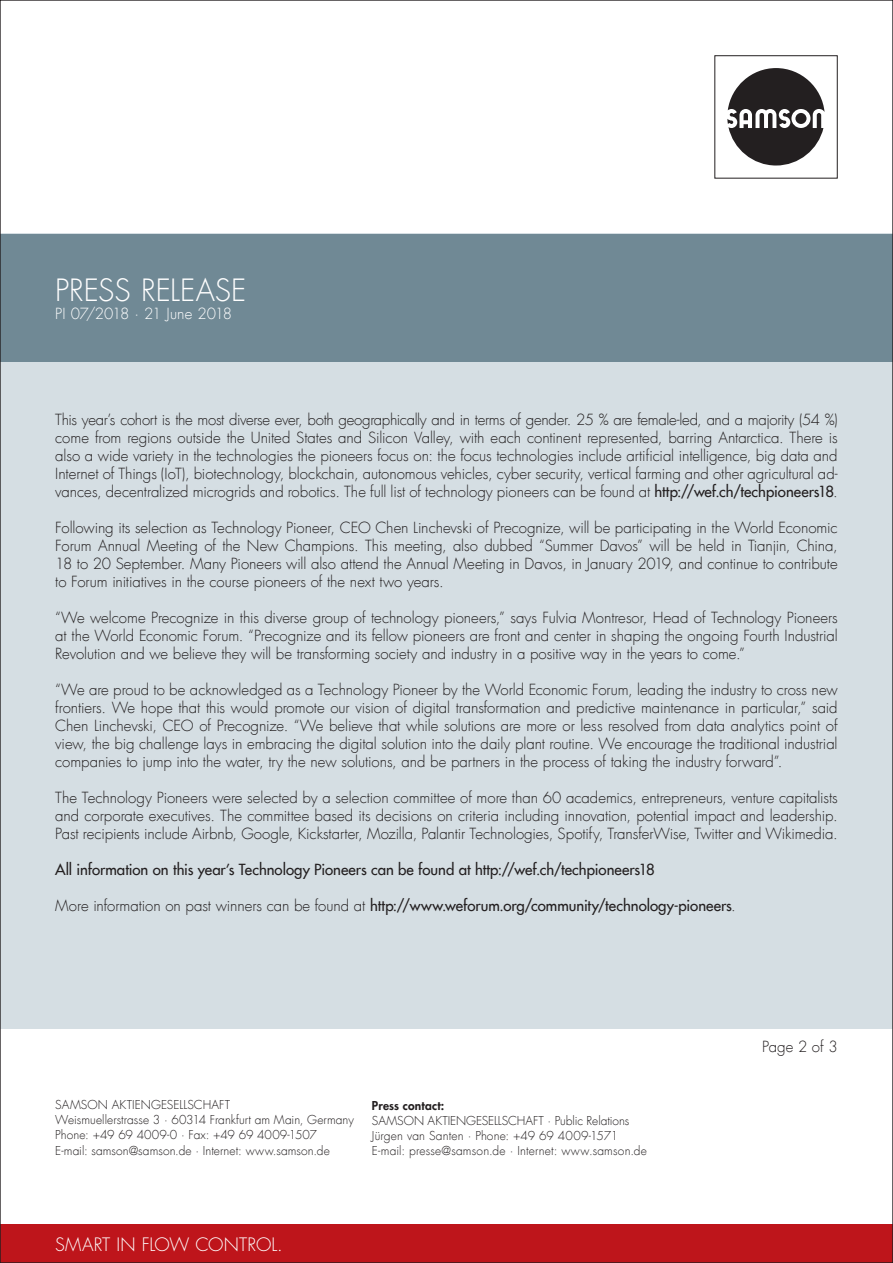
<style>
.page{position:relative;width:893px;height:1263px;background:#fff}
.page>*{position:absolute;margin:0;border:0;box-sizing:border-box;transform-origin:0 0}
.t1{font:300 30px "Futura Com";color:#fff}
.t2{font:300 18px "Futura";letter-spacing:.005em;color:#fff}
.t3{font:300 15px/18px "Futura Com";letter-spacing:-.005em;color:#231f20;text-align:justify}
.t4{font:500 15px "Futura Com";color:#231f20}
.t5{font:300 15px "Futura Com";letter-spacing:-.02em;color:#fff}
.t6{font:300 12px/15px "Futura Com";letter-spacing:.005em;color:#231f20}
.t7{font:800 12px "Futura Com";letter-spacing:.015em;color:#231f20}
.s1{font-weight:500}
.s2{font-weight:300}
</style>
<div class="page">
<div style="left:0;top:1225px;width:893px;height:38px;background:#be151b"></div>
<div style="left:714px;top:55px;width:124px;height:124px;border:1px solid #231f20"></div>
<svg style="left:727px;top:68px;width:97px;height:98px"></svg>
<div style="left:0;top:234px;width:893px;height:795px;background:#d5dee3"></div>
<div style="left:0;top:234px;width:893px;height:127px;background:#708995"></div>
<h1 class="t1" style="left:55px;top:270px;width:193px">PRESS RELEASE</h1>
<p class="t5" style="left:55px;top:304px;width:178px">PI 07/2018 · 21 June 2018</p>
<p class="t3" style="left:55px;top:410px;width:784px">This year’s cohort is the most diverse ever, both geographically and in terms of gender. 25 % are female-led, and a majority (54 %) come from regions outside the United States and Silicon Valley, with each continent represented, barring Antarctica. There is also a wide variety in the technologies the pioneers focus on: the focus technologies include artificial intelligence, big data and Internet of Things (IoT), biotechnology, blockchain, autonomous vehicles, cyber security, vertical farming and other agricultural ad&shy;vances, decentralized microgrids and robotics. The full list of technology pioneers can be found at <span class="s1">http://wef.ch/techpioneers18</span>.</p>
<p class="t3" style="left:55px;top:518px;width:784px">Following its selection as Technology Pioneer, CEO Chen Linchevski of Precognize, will be participating in the World Economic Forum Annual Meeting of the New Champions. This meeting, also dubbed “Summer Davos” will be held in Tianjin, China, 18 to 20 September. Many Pioneers will also attend the Annual Meeting in Davos, in January 2019, and continue to contribute to Forum initiatives in the course pioneers of the next two years.</p>
<p class="t3" style="left:55px;top:608px;width:784px">“We welcome Precognize in this diverse group of technology pioneers,” says Fulvia Montresor, Head of Technology Pioneers at the World Economic Forum. “Precognize and its fellow pioneers are front and center in shaping the ongoing Fourth Industrial Revolution and we believe they will be transforming society and industry in a positive way in the years to come.”</p>
<p class="t3" style="left:55px;top:680px;width:784px">“We are proud to be acknowledged as a Technology Pioneer by the World Economic Forum, leading the industry to cross new frontiers. We hope that this would promote our vision of digital transformation and predictive maintenance in particular,” said Chen Linchevski, CEO of Precognize. “We believe that while solutions are more or less resolved from data analytics point of view, the big challenge lays in embracing the digital solution into the daily plant routine. We encourage the traditional industrial companies to jump into the water, try the new solutions, and be partners in the process of taking the industry forward”.</p>
<p class="t3" style="left:55px;top:788px;width:784px">The Technology Pioneers were selected by a selection committee of more than 60 academics, entrepreneurs, venture capitalists and corporate executives. The committee based its decisions on criteria including innovation, potential impact and leadership.<br>Past recipients include Airbnb, Google, Kickstarter, Mozilla, Palantir Technologies, Spotify, TransferWise, Twitter and Wikimedia.</p>
<p class="t4" style="left:55px;top:858px;width:601px">All information on this year’s Technology Pioneers can be found at http://wef.ch/techpioneers18</p>
<p class="t4" style="left:55px;top:894px;width:682px"><span class="s2">More information on past winners can be found at</span> http://www.weforum.org/community/technology-pioneers<span class="s2">.</span></p>
<p class="t6" style="left:55px;top:1097px;width:300px">SAMSON AKTIENGESELLSCHAFT<br>Weismuellerstrasse 3 · 60314 Frankfurt am Main, Germany<br>Phone: +49 69 4009-0 · Fax: +49 69 4009-1507</p>
<p class="t6" style="left:55px;top:1144px;width:276px">E-mail: samson@samson.de · Internet: www.samson.de</p>
<p class="t7" style="left:372px;top:1096px;width:74px">Press contact:</p>
<p class="t6" style="left:372px;top:1113px;width:277px">SAMSON AKTIENGESELLSCHAFT · Public Relations<br>Jürgen van Santen · Phone: +49 69 4009-1571<br>E-mail: presse@samson.de · Internet: www.samson.de</p>
<p class="t2" style="left:55px;top:1233px;width:229px">SMART IN FLOW CONTROL.</p>
<p class="t3" style="left:762px;top:1038px;width:77px">Page 2 of 3</p>
</div>
